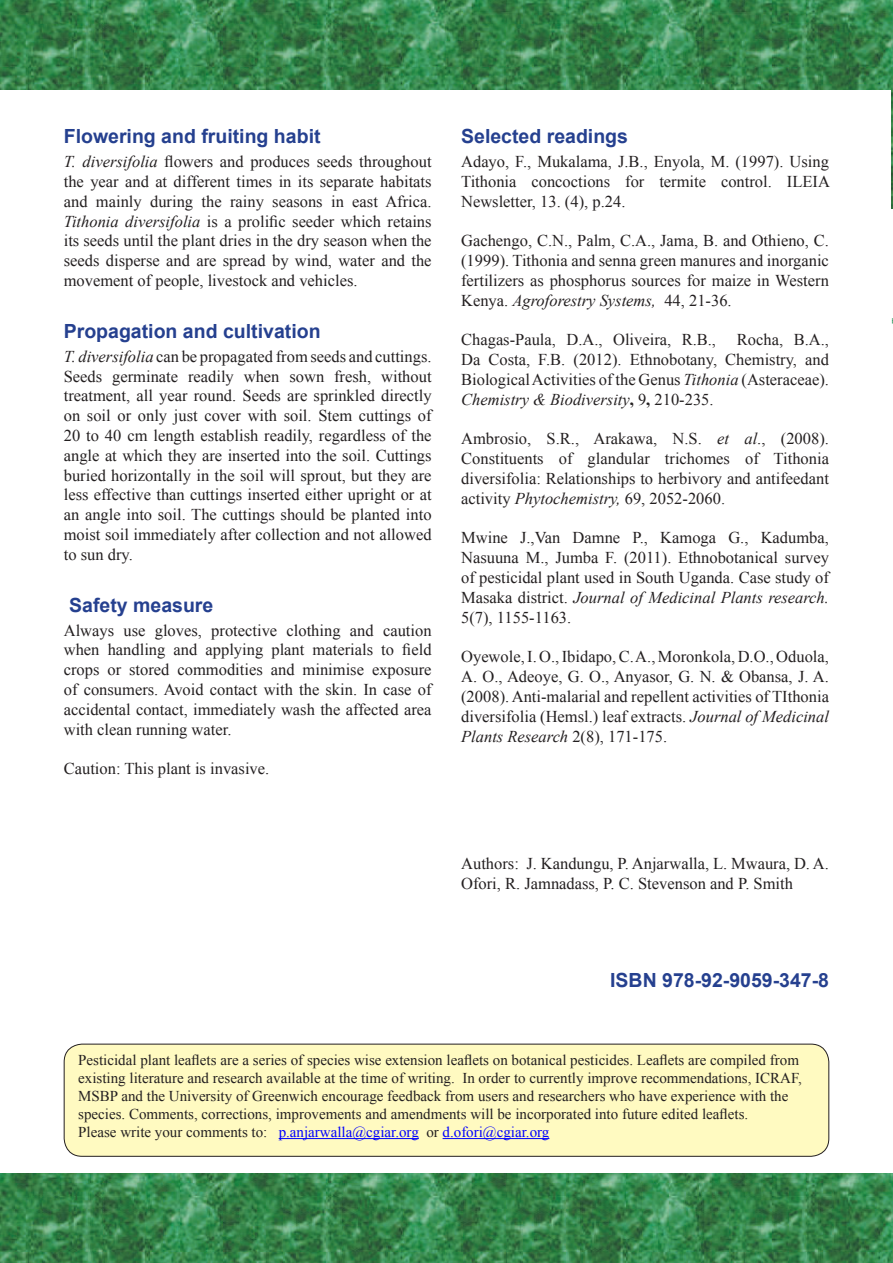
<style>
.page{position:relative;width:893px;height:1263px;background:#fff}
.page>*{position:absolute;margin:0;border:0;box-sizing:border-box;transform-origin:0 0}
.Heading_2{font:700 19.5px "Arial";color:#25408f}
.t1{font:16.5px/19.8px "Times New Roman";color:#231f20;text-align:justify}
.t2{font:15px/18px "Times New Roman";color:#231f20}
.s1{font-style:italic}
.s2{font-weight:700}
.s3{color:#333}
.s4{color:#00f}
</style>
<div class="page">
<img style="left:892px;top:89px;width:1px;height:119px">
<img style="left:1px;top:0;width:892px;height:89px">
<img style="left:1px;top:1174px;width:892px;height:89px">
<div style="left:64px;top:1044px;width:765px;height:112px;background:#fffac1;border-radius:18px"></div>
<div style="left:64px;top:1044px;width:765px;height:113px;border:1px solid #231f20;border-radius:18px"></div>
<hr style="left:279px;top:1138px;width:140px;height:1px;background:#00f">
<hr style="left:443px;top:1138px;width:106px;height:1px;background:#00f">
<p class="Heading_2" style="left:64px;top:123px;width:258px">Flowering and fruiting habit</p>
<p class="t1" style="left:64px;top:152px;width:369px"><span class="s1">T. diversifolia</span> flowers and produces seeds throughout the year and at different times in its separate habitats and mainly during the rainy seasons in east Africa.<br><span class="s1">Tithonia diversifolia</span> is a prolific seeder which retains its seeds until the plant dries in the dry season when the seeds disperse and are spread by wind, water and the movement of people, livestock and vehicles.</p>
<p class="Heading_2" style="left:64px;top:318px;width:258px">Propagation and cultivation</p>
<p class="t1" style="left:64px;top:346px;width:369px"><span class="s1">T. diversifolia</span> can be propagated from seeds and cuttings.<br>Seeds germinate readily when sown fresh, without treatment, all year round. Seeds are sprinkled directly on soil or only just cover with soil. Stem cuttings of 20 to 40 cm length establish readily, regardless of the angle at which they are inserted into the soil. Cuttings buried horizontally in the soil will sprout, but they are less effective than cuttings inserted either upright or at an angle into soil. The cuttings should be planted into moist soil immediately after collection and not allowed to sun dry.</p>
<p class="Heading_2" style="left:69px;top:592px;width:146px">Safety measure</p>
<p class="t1" style="left:64px;top:620px;width:369px">Always use gloves, protective clothing and caution when handling and applying plant materials to field crops or stored commodities and minimise exposure of consumers. Avoid contact with the skin. In case of accidental contact, immediately wash the affected area with clean running water.</p>
<p class="t1" style="left:64px;top:758px;width:207px">Caution: This plant is invasive.</p>
<p class="Heading_2" style="left:461px;top:123px;width:168px">Selected readings</p>
<p class="t1" style="left:461px;top:152px;width:370px">Adayo, F., Mukalama, J.B., Enyola, M. (1997). Using Tithonia concoctions for termite control. ILEIA Newsletter, 13. (4), p.24.</p>
<p class="t1" style="left:461px;top:231px;width:369px">Gachengo, C.N., Palm, C.A., Jama, B. and Othieno, C. (1999). Tithonia and senna green manures and inorganic fertilizers as phosphorus sources for maize in Western Kenya. <span class="s1">Agroforestry Systems,</span> 44, 21-36.</p>
<p class="t1" style="left:461px;top:330px;width:256px">Chagas-Paula, D.A., Oliveira, R.B.,</p>
<p class="t1" style="left:461px;top:330px;width:369px;text-indent:276px">Rocha, B.A., Da Costa, F.B. (2012). Ethnobotany, Chemistry, and Biological Activities of the Genus <span class="s1">Tithonia</span> (Asteraceae).<br><span class="s1">Chemistry &amp; Biodiversity</span><span class="s2">,</span> 9<span class="s2">,</span> 210-235.</p>
<p class="t1" style="left:461px;top:429px;width:369px">Ambrosio, S.R., Arakawa, N.S. <span class="s1">et al</span>., (2008).<br>Constituents of glandular trichomes of Tithonia diversifolia: Relationships to herbivory and antifeedant activity <span class="s1">Phytochemistry,</span> 69, 2052-2060<span class="s3">.</span></p>
<p class="t1" style="left:461px;top:528px;width:369px">Mwine J.,Van Damne P., Kamoga G., Kadumba, Nasuuna M., Jumba F. (2011). Ethnobotanical survey of pesticidal plant used in South Uganda. Case study of Masaka district. <span class="s1">Journal of Medicinal Plants research.<br></span>5(7), 1155-1163.</p>
<p class="t1" style="left:461px;top:647px;width:369px">Oyewole, I. O., Ibidapo, C. A., Moronkola, D.O., Oduola, A. O., Adeoye, G. O., Anyasor, G. N. &amp; Obansa, J. A. (2008). Anti-malarial and repellent activities of TIthonia diversifolia (Hemsl.) leaf extracts. <span class="s1">Journal of Medicinal Plants Research</span> 2(8), 171-175.</p>
<p class="t1" style="left:461px;top:854px;width:369px">Authors: J. Kandungu, P. Anjarwalla, L. Mwaura, D. A.<br>Ofori, R. Jamnadass, P. C. Stevenson and P. Smith</p>
<p class="Heading_2" style="left:610px;top:967px;width:220px">ISBN 978-92-9059-347-8</p>
<p class="t2" style="left:78px;top:1051px;width:725px">Pesticidal plant leaflets are a series of species wise extension leaflets on botanical pesticides. Leaflets are compiled from existing literature and research available at the time of writing. In order to currently improve recommendations, ICRAF, MSBP and the University of Greenwich encourage feedback from users and researchers who have experience with the species. Comments, corrections, improvements and amendments will be incorporated into future edited leaflets.<br>Please write your comments to: <span class="s4">p.anjarwalla@cgiar.org</span> or <span class="s4">d.ofori@cgiar.org</span></p>
</div>
